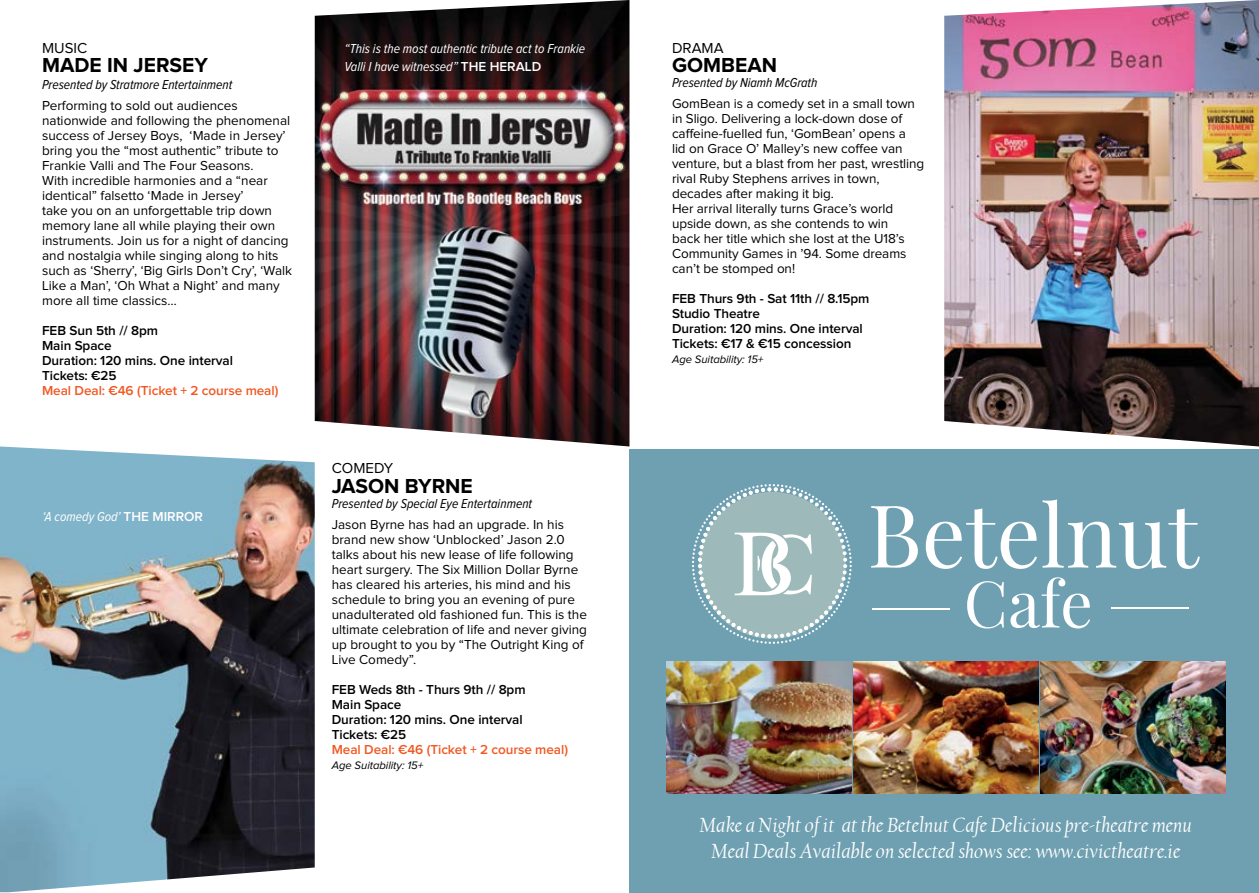
<style>
.page{position:relative;width:1259px;height:893px;background:#fff}
.page>*{position:absolute;margin:0;border:0;box-sizing:border-box;transform-origin:0 0}
.t1{font:italic 21.45px/25.8px "Californian FB";color:#fff;text-align:center}
.t2{font:700 21px "Proxima Nova";color:#000}
.t3{font:15px "Proxima Nova";color:#000}
.t4{font:13.5px/15px "Proxima Nova";color:#000}
.t5{font:600 13.5px/15px "Proxima Nova";letter-spacing:-.005em;color:#000}
.t6{font:italic 13.5px/18px "Proxima Nova Cond";color:#fff}
.t7{font:italic 13.5px "Proxima Nova Cond";letter-spacing:-.005em;color:#000}
.t8{font:600 13.5px "Proxima Nova";letter-spacing:-.005em;color:#f15822}
.t9{font:italic 11.25px "Proxima Nova";letter-spacing:-.005em;color:#000}
.s1{font-family:"Proxima Nova";font-weight:600;font-style:normal}
</style>
<div class="page">
<img style="left:0;top:446px;width:315px;height:446px">
<img style="left:315px;top:0;width:314px;height:446px">
<img style="left:944px;top:0;width:315px;height:446px">
<div style="left:629px;top:450px;width:630px;height:443px;background:#6fa0b1"></div>
<svg style="left:692px;top:484px;width:160px;height:160px"></svg>
<svg style="left:871px;top:506px;width:47px;height:62px"></svg>
<svg style="left:925px;top:499px;width:274px;height:70px"></svg>
<svg style="left:967px;top:581px;width:36px;height:47px"></svg>
<svg style="left:1010px;top:577px;width:80px;height:51px"></svg>
<hr style="left:872px;top:608px;width:77px;height:2px;background:#fff">
<hr style="left:1111px;top:607px;width:77px;height:2px;background:#fff">
<img style="left:666px;top:661px;width:185px;height:132px">
<img style="left:853px;top:661px;width:185px;height:132px">
<img style="left:1040px;top:661px;width:185px;height:132px">
<p class="t3" style="left:42px;top:41px;width:47px">MUSIC</p>
<h2 class="t2" style="left:42px;top:56px;width:167px">MADE IN JERSEY</h2>
<p class="t7" style="left:42px;top:78px;width:192px">Presented by Stratmore Entertainment</p>
<p class="t4" style="left:42px;top:98px;width:251px">Performing to sold out audiences nationwide and following the phenomenal success of Jersey Boys, ‘Made in Jersey’ bring you the “most authentic” tribute to Frankie Valli and The Four Seasons.<br>With incredible harmonies and a “near identical” falsetto ‘Made in Jersey’<br>take you on an unforgettable trip down memory lane all while playing their own instruments. Join us for a night of dancing and nostalgia while singing along to hits such as ‘Sherry’, ‘Big Girls Don’t Cry’, ‘Walk Like a Man’, ‘Oh What a Night’ and many more all time classics…</p>
<p class="t5" style="left:42px;top:323px;width:192px">FEB Sun 5th // 8pm<br>Main Space<br>Duration: 120 mins. One interval<br>Tickets: €25</p>
<p class="t8" style="left:42px;top:384px;width:238px">Meal Deal: €46 (Ticket + 2 course meal)</p>
<p class="t6" style="left:43px;top:508px;width:162px">‘A comedy God’ <span class="s1">THE MIRROR</span></p>
<p class="t6" style="left:344px;top:40px;width:242px">“This is the most authentic tribute act to Frankie<br>Valli I have witnessed” <span class="s1">THE HERALD</span></p>
<p class="t3" style="left:332px;top:462px;width:63px">COMEDY</p>
<h2 class="t2" style="left:332px;top:476px;width:142px">JASON BYRNE</h2>
<p class="t7" style="left:332px;top:497px;width:202px">Presented by Special Eye Entertainment</p>
<p class="t4" style="left:332px;top:517px;width:257px">Jason Byrne has had an upgrade. In his brand new show ‘Unblocked’ Jason 2.0 talks about his new lease of life following heart surgery. The Six Million Dollar Byrne has cleared his arteries, his mind and his schedule to bring you an evening of pure unadulterated old fashioned fun. This is the ultimate celebration of life and never giving up brought to you by “The Outright King of Live Comedy”.</p>
<p class="t5" style="left:332px;top:682px;width:195px">FEB Weds 8th - Thurs 9th // 8pm<br>Main Space<br>Duration: 120 mins. One interval<br>Tickets: €25</p>
<p class="t8" style="left:332px;top:743px;width:238px">Meal Deal: €46 (Ticket + 2 course meal)</p>
<p class="t9" style="left:332px;top:760px;width:93px">Age Suitability: 15+</p>
<p class="t3" style="left:672px;top:41px;width:53px">DRAMA</p>
<h2 class="t2" style="left:672px;top:56px;width:106px">GOMBEAN</h2>
<p class="t7" style="left:672px;top:76px;width:147px">Presented by Niamh McGrath</p>
<p class="t4" style="left:672px;top:97px;width:254px">GomBean is a comedy set in a small town in Sligo. Delivering a lock-down dose of caffeine-fuelled fun, ‘GomBean’ opens a<br>lid on Grace O’ Malley’s new coffee van venture, but a blast from her past, wrestling rival Ruby Stephens arrives in town, decades after making it big.<br>Her arrival literally turns Grace’s world upside down, as she contends to win<br>back her title which she lost at the U18’s Community Games in ’94. Some dreams can’t be stomped on!</p>
<p class="t5" style="left:672px;top:292px;width:199px">FEB Thurs 9th - Sat 11th // 8.15pm<br>Studio Theatre<br>Duration: 120 mins. One interval<br>Tickets: €17 &amp; €15 concession</p>
<p class="t9" style="left:672px;top:354px;width:93px">Age Suitability: 15+</p>
<h1 class="t1" style="left:700px;top:812px;width:493px">Make a Night of it at the Betelnut Cafe Delicious pre-theatre menu<br>Meal Deals Available on selected shows see: www.civictheatre.ie</h1>
</div>
